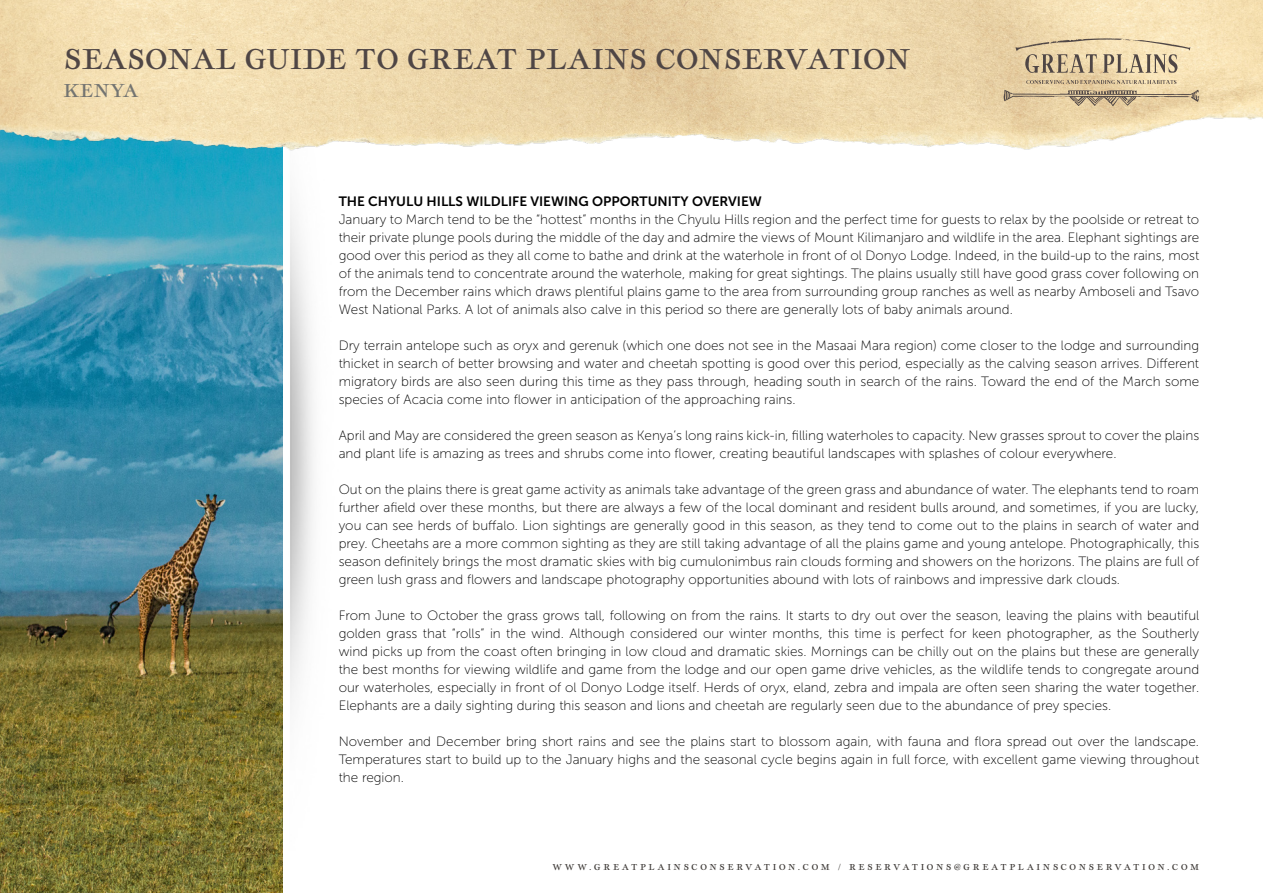
<style>
.page{position:relative;width:1263px;height:893px;background:#fff}
.page>*{position:absolute;margin:0;border:0;box-sizing:border-box;transform-origin:0 0}
.t1{font:30px "Geographica";letter-spacing:.02em;color:#4f4645}
.t2{font:19.5px "Geographica";letter-spacing:.02em;color:#737471}
.t3{font:13.5px/18px "Museo Sans 100";color:#000;text-align:justify}
.t4{font:13.5px "Museo Sans 700";color:#000}
.t5{font:9px "Geographica";letter-spacing:.3em;color:#3d3936}
</style>
<div class="page">
<img style="left:0;top:180px;width:283px;height:713px">
<img style="left:0;top:0;width:1263px;height:180px">
<svg style="left:1026px;top:80px;width:150px;height:4px"></svg>
<svg style="left:1003px;top:90px;width:197px;height:16px;background:#c6b18e"></svg>
<svg style="left:1015px;top:38px;width:175px;height:35px;background:#d4c19d"></svg>
<h1 class="t1" style="left:64px;top:41px;width:848px">SEASONAL GUIDE TO GREAT PLAINS CONSERVATION</h1>
<h2 class="t2" style="left:64px;top:79px;width:76px">KENYA</h2>
<p class="t4" style="left:339px;top:194px;width:425px">THE CHYULU HILLS WILDLIFE VIEWING OPPORTUNITY OVERVIEW</p>
<p class="t3" style="left:339px;top:210px;width:862px">January to March tend to be the “hottest” months in the Chyulu Hills region and the perfect time for guests to relax by the poolside or retreat to their private plunge pools during the middle of the day and admire the views of Mount Kilimanjaro and wildlife in the area. Elephant sightings are good over this period as they all come to bathe and drink at the waterhole in front of ol Donyo Lodge. Indeed, in the build-up to the rains, most of the animals tend to concentrate around the waterhole, making for great sightings. The plains usually still have good grass cover following on from the December rains which draws plentiful plains game to the area from surrounding group ranches as well as nearby Amboseli and Tsavo West National Parks. A lot of animals also calve in this period so there are generally lots of baby animals around.</p>
<p class="t3" style="left:339px;top:336px;width:862px">Dry terrain antelope such as oryx and gerenuk (which one does not see in the Masaai Mara region) come closer to the lodge and surrounding thicket in search of better browsing and water and cheetah spotting is good over this period, especially as the calving season arrives. Different migratory birds are also seen during this time as they pass through, heading south in search of the rains. Toward the end of the March some species of Acacia come into flower in anticipation of the approaching rains.</p>
<p class="t3" style="left:339px;top:426px;width:862px">April and May are considered the green season as Kenya’s long rains kick-in, filling waterholes to capacity. New grasses sprout to cover the plains and plant life is amazing as trees and shrubs come into flower, creating beautiful landscapes with splashes of colour everywhere.</p>
<p class="t3" style="left:339px;top:480px;width:862px">Out on the plains there is great game activity as animals take advantage of the green grass and abundance of water. The elephants tend to roam further afield over these months, but there are always a few of the local dominant and resident bulls around, and sometimes, if you are lucky, you can see herds of buffalo. Lion sightings are generally good in this season, as they tend to come out to the plains in search of water and prey. Cheetahs are a more common sighting as they are still taking advantage of all the plains game and young antelope. Photographically, this season definitely brings the most dramatic skies with big cumulonimbus rain clouds forming and showers on the horizons. The plains are full of green lush grass and flowers and landscape photography opportunities abound with lots of rainbows and impressive dark clouds.</p>
<p class="t3" style="left:339px;top:606px;width:862px">From June to October the grass grows tall, following on from the rains. It starts to dry out over the season, leaving the plains with beautiful golden grass that “rolls” in the wind. Although considered our winter months, this time is perfect for keen photographer, as the Southerly wind picks up from the coast often bringing in low cloud and dramatic skies. Mornings can be chilly out on the plains but these are generally the best months for viewing wildlife and game from the lodge and our open game drive vehicles, as the wildlife tends to congregate around our waterholes, especially in front of ol Donyo Lodge itself. Herds of oryx, eland, zebra and impala are often seen sharing the water together.<br>Elephants are a daily sighting during this season and lions and cheetah are regularly seen due to the abundance of prey species.</p>
<p class="t3" style="left:339px;top:732px;width:862px">November and December bring short rains and see the plains start to blossom again, with fauna and flora spread out over the landscape.<br>Temperatures start to build up to the January highs and the seasonal cycle begins again in full force, with excellent game viewing throughout the region.</p>
<p class="t5" style="left:552px;top:861px;width:648px">WWW.GREATPLAINSCONSERVATION.COM / RESERVATIONS@GREATPLAINSCONSERVATION.COM</p>
</div>
